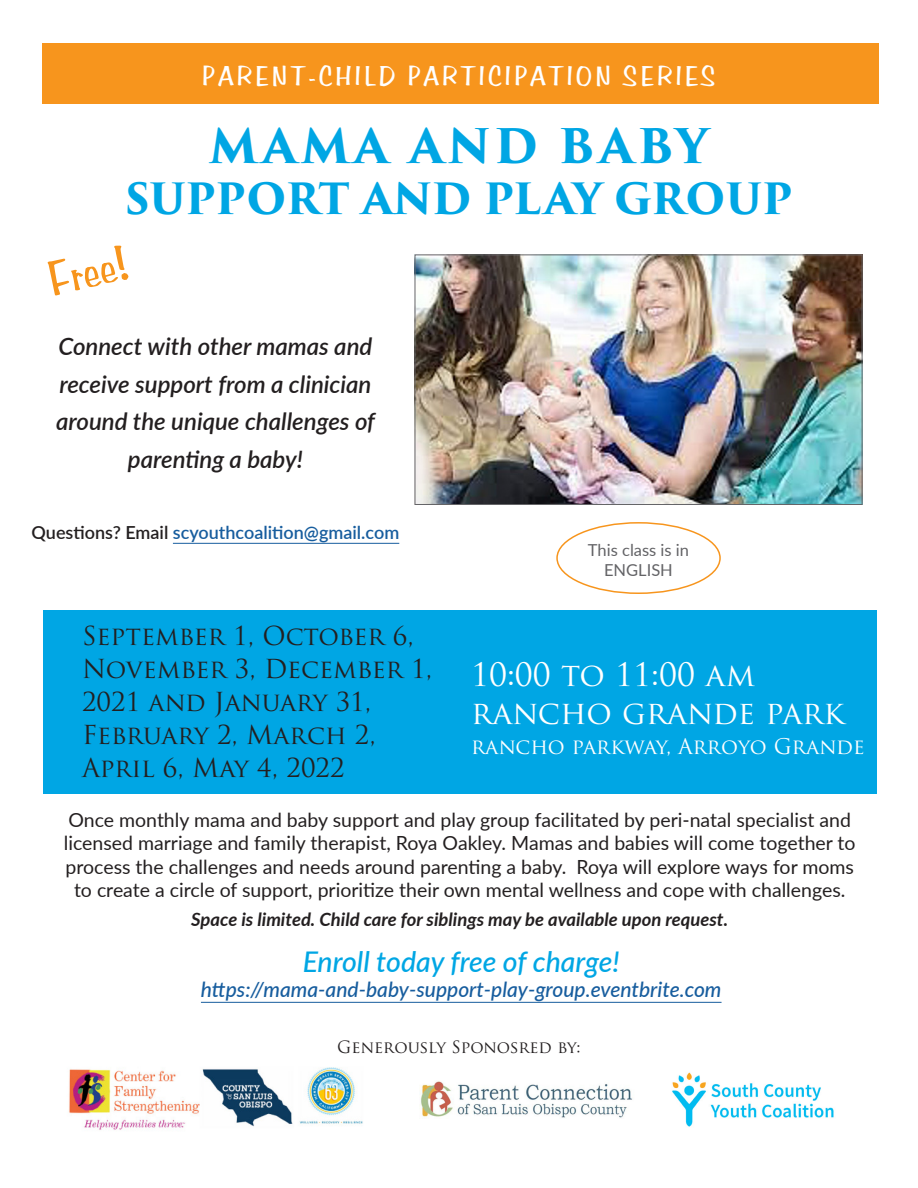
<style>
.page{position:relative;width:918px;height:1188px;background:#fff}
.page>*{position:absolute;margin:0;border:0;box-sizing:border-box;transform-origin:0 0}
.t1{font:700 46.5px "Trajan Pro 3";letter-spacing:.08em;color:#00a6e4}
.t2{font:46.5px "Benguiat Frisky ATT";color:#f7951d}
.t3{font:700 42px "Trajan Pro 3";letter-spacing:-.015em;color:#00a6e4}
.t4{font:31.5px/37.8px "Trajan Pro";color:#fff}
.t5{font:italic 500 28.5px "Lato";color:#00a6e4}
.t6{font:27px "Benguiat Frisky ATT";letter-spacing:.09em;color:#fff;scale:1.04 1}
.t7{font:25.5px/33px "Trajan Pro";color:#231f20}
.t8{font:italic 600 24px/37.5px "Lato";color:#231f20;text-align:center}
.t9{font:italic 500 21px "Lato";color:#175d9e}
.t10{font:21px "Trajan Pro";color:#fff}
.t11{font:19.5px/23.4px "Lato";color:#231f20;text-align:center}
.t12{font:italic 700 18.45px "Lato";color:#231f20}
.t13{font:600 18px "Lato";color:#175d9e}
.t14{font:16.5px "Trajan Pro";color:#231f20}
.t15{font:16.5px/19.8px "Lato";color:#636366;text-align:center}
.s1{color:#231f20}
</style>
<div class="page">
<div style="left:42px;top:44px;width:837px;height:60px;background:#f7951d"></div>
<hr style="left:173px;top:543px;width:226px;height:1px;background:#175d9e">
<div style="left:43px;top:610px;width:834px;height:184px;background:#00a6e4"></div>
<hr style="left:201px;top:1002px;width:521px;height:1px;background:#175d9e">
<img style="left:69px;top:1067px;width:294px;height:63px">
<img style="left:421px;top:1081px;width:212px;height:37px">
<img style="left:672px;top:1072px;width:162px;height:55px">
<div style="left:556px;top:522px;width:165px;height:72px;border:2px solid #f7951d;border-radius:50%"></div>
<img style="left:417px;top:257px;width:443px;height:246px">
<div style="left:415px;top:255px;width:447px;height:250px;border:1px solid #656568"></div>
<p class="t6" style="left:202px;top:59px;width:496px">PARENT-CHILD PARTICIPATION SERIES</p>
<p class="t1" style="left:209px;top:112px;width:501px">MAMA AND BABY</p>
<p class="t3" style="left:126px;top:167px;width:668px">SUPPORT AND PLAY GROUP</p>
<p class="t2" style="left:41px;top:253px;width:83px;rotate:-14deg">Free!</p>
<p class="t8" style="left:56px;top:327px;width:321px">Connect with other mamas and receive support from a clinician around the unique challenges of parenting a baby!</p>
<p class="t13" style="left:32px;top:520px;width:369px"><span class="s1">Questions? Email</span> scyouthcoalition@gmail.com</p>
<p class="t7" style="left:82px;top:619px;width:352px">September 1, October 6,<br>November 3, December 1,<br>2021 and January 31,<br>February 2, March 2,<br>April 6, May 4, 2022</p>
<p class="t15" style="left:588px;top:540px;width:103px">This class is in<br>ENGLISH</p>
<p class="t4" style="left:471px;top:655px;width:375px">10:00 to 11:00 am rancho grande park</p>
<p class="t10" style="left:471px;top:733px;width:395px">rancho parkway, Arroyo Grande</p>
<p class="t11" style="left:64px;top:807px;width:793px">Once monthly mama and baby support and play group facilitated by peri-natal specialist and licensed marriage and family therapist, Roya Oakley. Mamas and babies will come together to process the challenges and needs around parenting a baby. Roya will explore ways for moms to create a circle of support, prioritize their own mental wellness and cope with challenges.</p>
<p class="t12" style="left:191px;top:906px;width:538px">Space is limited. Child care for siblings may be available upon request.</p>
<p class="t5" style="left:303px;top:941px;width:319px">Enroll today free of charge!</p>
<p class="t9" style="left:201px;top:975px;width:522px">https://mama-and-baby-support-play-group.eventbrite.com</p>
<p class="t14" style="left:337px;top:1036px;width:245px">Generously Sponosred by:</p>
</div>
